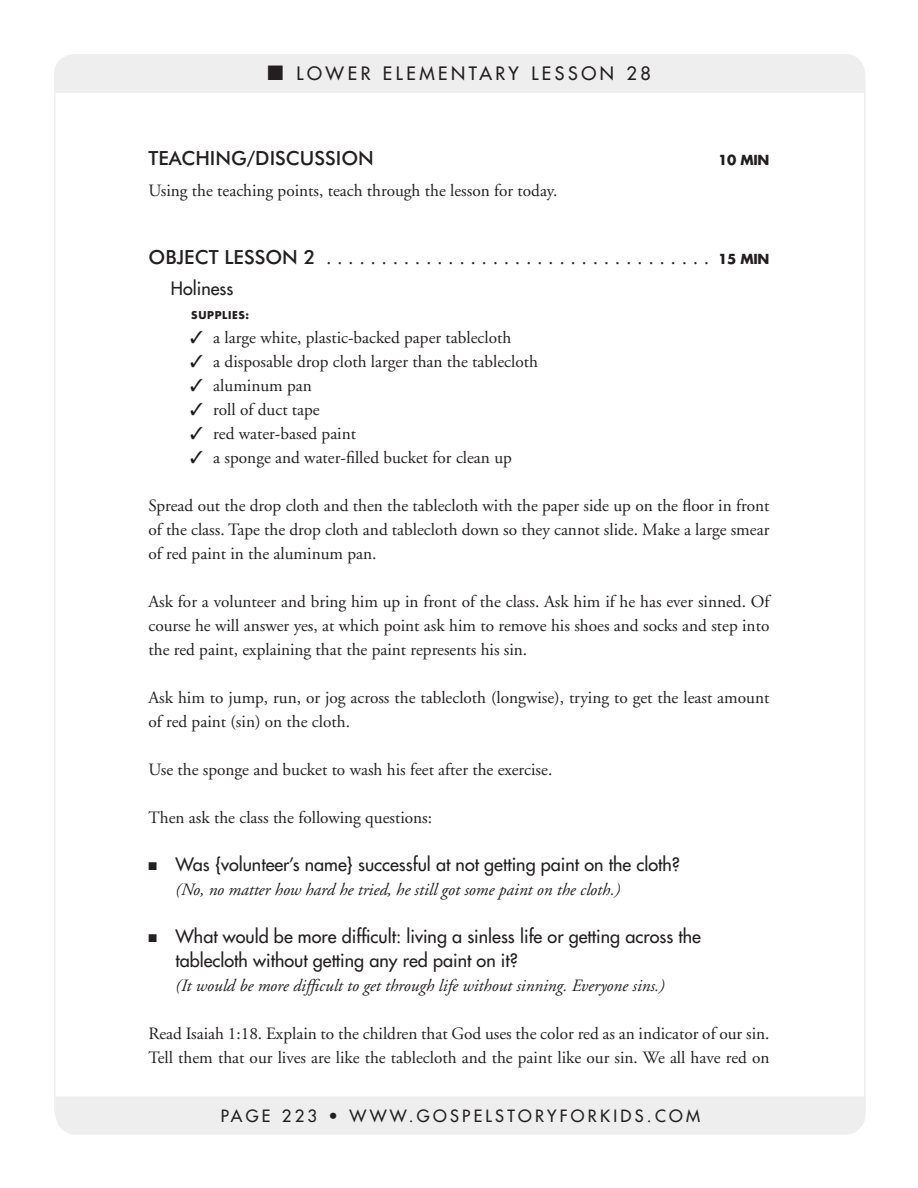
<style>
.page{position:relative;width:918px;height:1188px;background:#fff}
.page>*{position:absolute;margin:0;border:0;box-sizing:border-box;transform-origin:0 0}
.t1{font:19.5px "Adobe Garamond";color:#231f20}
.t2{font:500 19.5px "Futura BT";color:#231f20}
.t3{font:18px/24px "Futura";color:#231f20}
.t4{font:17.25px/24px "Adobe Garamond";color:#231f20;text-align:justify}
.t5{font:italic 17.25px "Adobe Garamond";color:#231f20}
.t6{font:16.5px "Futura";letter-spacing:.2em;color:#231f20}
.t7{font:700 10.5px "Futura";letter-spacing:.06em;color:#231f20}
.s1{font-family:"Futura BT";font-weight:500}
.s2{font-family:"Futura";font-weight:700;font-size:13.5px}
</style>
<div class="page">
<div style="left:55px;top:55px;width:810px;height:38px;background:#eeeeef"></div>
<div style="left:56px;top:1096px;width:810px;height:39px;background:#eeeeef"></div>
<p class="t3" style="left:268px;top:62px;width:127px">■ lo wer ele</p>
<p class="t3" style="left:419px;top:62px;width:138px">men tary Lesson</p>
<p class="t3" style="left:626px;top:62px;width:26px">28</p>
<p class="t2" style="left:148px;top:147px;width:13px">TEACHIN</p>
<p class="t2" style="left:231px;top:147px;width:37px">G/DISCUSSION</p>
<p class="t4" style="left:148px;top:179px;width:410px">Using the teaching points, teach through the lesson for today.</p>
<p class="t2" style="left:148px;top:246px;width:13px">OBJECT</p>
<p class="t2" style="left:224px;top:246px;width:13px">LESSON</p>
<p class="t1" style="left:304px;top:248px;width:467px"><span class="s1">2</span> ................................... <span class="s2">15 MIN</span></p>
<p class="t3" style="left:171px;top:277px;width:64px">Holiness</p>
<p class="t7" style="left:191px;top:308px;width:60px">SUPPLIES:</p>
<p class="t4" style="left:190px;top:326px;width:323px">✓ a large white, plastic-backed paper tablecloth</p>
<p class="t4" style="left:190px;top:350px;width:349px">✓ a disposable drop cloth larger than the tablecloth</p>
<p class="t4" style="left:190px;top:374px;width:123px">✓ aluminum pan</p>
<p class="t4" style="left:190px;top:398px;width:131px">✓ roll of duct tape</p>
<p class="t4" style="left:190px;top:422px;width:167px">✓ red water-based paint</p>
<p class="t4" style="left:190px;top:446px;width:323px">✓ a sponge and water-filled bucket for clean up</p>
<p class="t4" style="left:148px;top:494px;width:622px">Spread out the drop cloth and then the tablecloth with the paper side up on the floor in front of the class. Tape the drop cloth and tablecloth down so they cannot slide. Make a large smear of red paint in the aluminum pan.</p>
<p class="t4" style="left:148px;top:590px;width:623px">Ask for a volunteer and bring him up in front of the class. Ask him if he has ever sinned. Of course he will answer yes, at which point ask him to remove his shoes and socks and step into the red paint, explaining that the paint represents his sin.</p>
<p class="t4" style="left:148px;top:686px;width:622px">Ask him to jump, run, or jog across the tablecloth (longwise), trying to get the least amount of red paint (sin) on the cloth.</p>
<p class="t4" style="left:148px;top:758px;width:405px">Use the sponge and bucket to wash his feet after the exercise.</p>
<p class="t4" style="left:148px;top:806px;width:285px">Then ask the class the following questions:</p>
<p class="t3" style="left:149px;top:853px;width:533px">■ Was {volunteer’s name} successful at not getting paint on the cloth?</p>
<p class="t5" style="left:176px;top:880px;width:446px">(No, no matter how hard he tried, he still got some paint on the cloth.)</p>
<p class="t3" style="left:176px;top:925px;width:527px;text-indent:-27px">■ What would be more difficult: living a sinless life or getting across the tablecloth without getting any red paint on it?</p>
<p class="t5" style="left:176px;top:976px;width:491px">(It would be more difficult to get through life without sinning. Everyone sins.)</p>
<p class="t4" style="left:149px;top:1022px;width:623px">Read Isaiah 1:18. Explain to the children that God uses the color red as an indicator of our sin.<br>Tell them that our lives are like the tablecloth and the paint like our sin. We all have red on</p>
<p class="t6" style="left:221px;top:1105px;width:481px">PAGE 223 • www.g ospe lstoryforkids.com</p>
</div>
